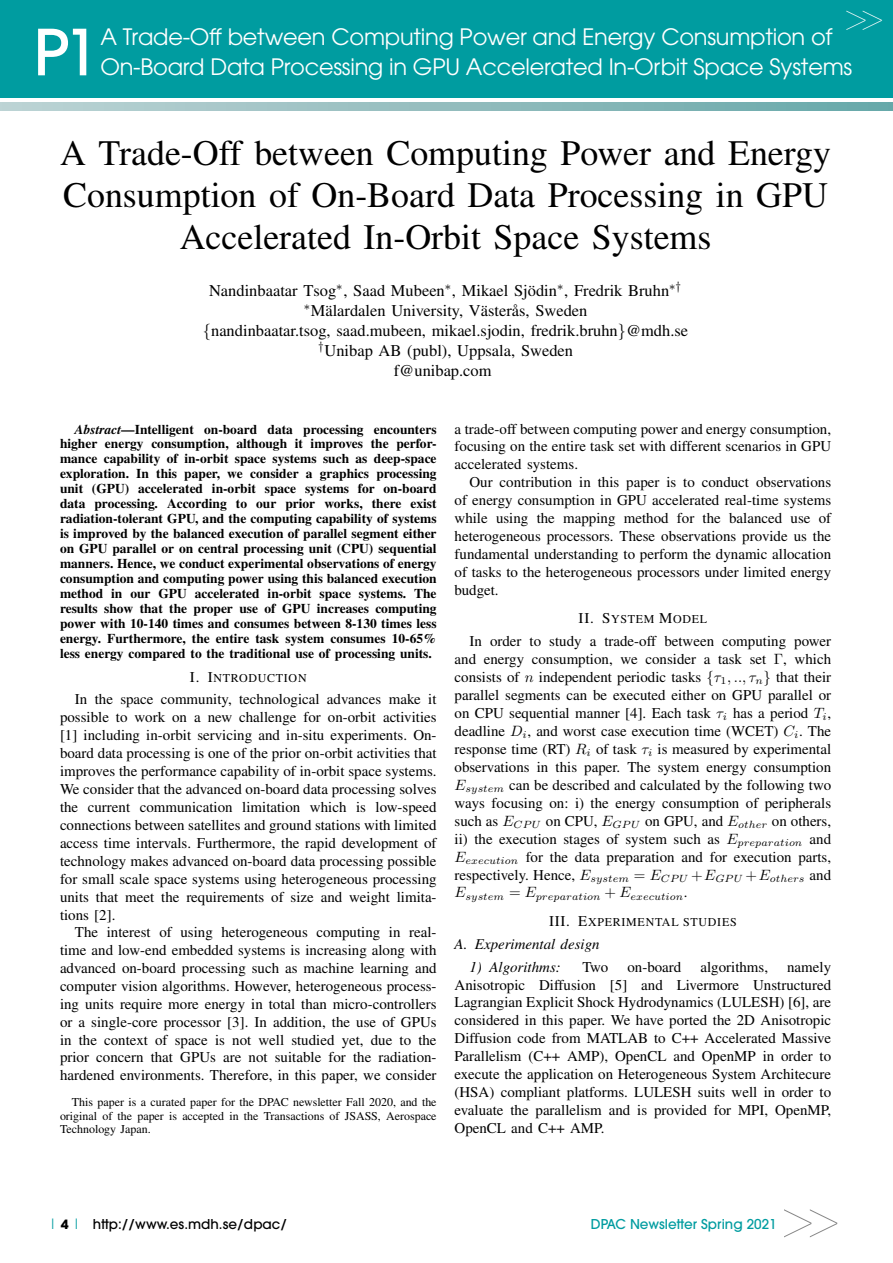
<style>
.page{position:relative;width:893px;height:1263px;background:#fff}
.page>*{position:absolute;margin:0;border:0;box-sizing:border-box;transform-origin:0 0}
.t1{font:500 63px "ITC Avant Garde Pro";color:#fff}
.t2{font:200 54px "Helvetica Neue";color:#878787}
.t3{font:200 37.5px "Helvetica Neue";color:#fff}
.t4{font:35.85px/41.8px "Nimbus Rom No 9 L";color:#000;text-align:center}
.t5{font:22.5px/30px "ITC Avant Garde Pro";letter-spacing:-.01em;color:#fff}
.t6{font:16.5px/20.1px "Nimbus Rom No 9 L";color:#000}
.t7{font:15px/18px "Nimbus Rom No 9 L";color:#000;text-align:justify}
.t8{font:italic 15px "Nimbus Rom No 9 L";color:#000}
.t9{font:500 13.5px/15px "Nimbus Rom No 9 L";color:#000;text-align:justify}
.t10{font:500 13.5px "ITC Avant Garde Pro";color:#000}
.t11{font:500 13.5px "ITC Avant Garde Pro";color:#009ca0}
.t12{font:12px/13.5px "Nimbus Rom No 9 L";color:#000;text-align:justify}
.t13{font:12px "Nimbus Rom No 9 L";letter-spacing:.06em;color:#000}
.t14{font:10.5px "CMMI7";color:#000}
.s1{font-family:"CMSY10";font-size:16.35px}
.s2{font-style:italic}
.s3{font-size:15px}
.s4{font-family:"CMR10"}
.s5{font-family:"CMMI10"}
.s6{font-family:"CMSY10"}
.s7{font-family:"Frutiger";font-weight:300;font-stretch:condensed;font-size:15px;color:#009ca0}
.s8{font-weight:700;font-size:12.75px}
</style>
<div class="page">
<svg style="left:0;top:102px;width:893px;height:9px;background:#92bdbe"></svg>
<div style="left:0;top:0;width:893px;height:98px;background:#009ca0"></div>
<h1 class="t1" style="left:34px;top:12px;width:66px">P1</h1>
<h3 class="t3" style="left:845px;top:-12px;width:40px">&gt;&gt;</h3>
<h3 class="t5" style="left:100px;top:22px;width:753px">A Trade-Off between Computing Power and Energy Consumption of<br>On-Board Data Processing in GPU Accelerated In-Orbit Space Systems</h3>
<h3 class="t4" style="left:60px;top:133px;width:772px">A Trade-Off between Computing Power and Energy<br>Consumption of On-Board Data Processing in GPU<br>Accelerated In-Orbit Space Systems</h3>
<p class="t6" style="left:209px;top:280px;width:474px">Nandinbaatar Tsog<sup>∗</sup>, Saad Mubeen<sup>∗</sup>, Mikael Sjodin<sup>∗</sup>, Fredrik Bruhn<sup>∗†</sup></p>
<p class="t6" style="left:304px;top:280px;width:285px;text-indent:226px">¨ <sup>∗</sup>Malardalen University, Vasteras, Sweden</p>
<p class="t6" style="left:326px;top:300px;width:7px">¨</p>
<p class="t6" style="left:482px;top:300px;width:7px">¨</p>
<p class="t6" style="left:513px;top:300px;width:7px">˚</p>
<p class="t6" style="left:203px;top:320px;width:487px"><span class="s1">{</span>nandinbaatar.tsog, saad.mubeen, mikael.sjodin, fredrik.bruhn<span class="s1">}</span>@mdh.se</p>
<p class="t6" style="left:318px;top:341px;width:256px"><sup>†</sup>Unibap AB (publ), Uppsala, Sweden</p>
<p class="t6" style="left:394px;top:361px;width:99px">f@unibap.com</p>
<p class="t9" style="left:60px;top:422px;width:378px;text-indent:15px"><span class="s2">Abstract</span>—Intelligent on-board data processing encounters higher energy consumption, although it improves the perfor&shy;mance capability of in-orbit space systems such as deep-space exploration. In this paper, we consider a graphics processing unit (GPU) accelerated in-orbit space systems for on-board data processing. According to our prior works, there exist radiation-tolerant GPU, and the computing capability of systems is improved by the balanced execution of parallel segment either on GPU parallel or on central processing unit (CPU) sequential manners. Hence, we conduct experimental observations of energy consumption and computing power using this balanced execution method in our GPU accelerated in-orbit space systems. The results show that the proper use of GPU increases computing power with 10-140 times and consumes between 8-130 times less energy. Furthermore, the entire task system consumes 10-65% less energy compared to the traditional use of processing units.</p>
<p class="t13" style="left:190px;top:671px;width:118px"><span class="s3">I. I</span>NTRODUCTION</p>
<p class="t7" style="left:60px;top:690px;width:378px;text-indent:15px">In the space community, technological advances make it possible to work on a new challenge for on-orbit activities [1] including in-orbit servicing and in-situ experiments. On&shy;board data processing is one of the prior on-orbit activities that improves the performance capability of in-orbit space systems.<br>We consider that the advanced on-board data processing solves the current communication limitation which is low-speed connections between satellites and ground stations with limited access time intervals. Furthermore, the rapid development of technology makes advanced on-board data processing possible for small scale space systems using heterogeneous processing units that meet the requirements of size and weight limita&shy;tions [2].</p>
<p class="t7" style="left:60px;top:923px;width:378px;text-indent:15px">The interest of using heterogeneous computing in real&shy;time and low-end embedded systems is increasing along with advanced on-board processing such as machine learning and computer vision algorithms. However, heterogeneous process&shy;ing units require more energy in total than micro-controllers or a single-core processor [3]. In addition, the use of GPUs in the context of space is not well studied yet, due to the prior concern that GPUs are not suitable for the radiation&shy;hardened environments. Therefore, in this paper, we consider</p>
<p class="t12" style="left:60px;top:1095px;width:378px;text-indent:12px">This paper is a curated paper for the DPAC newsletter Fall 2020, and the original of the paper is accepted in the Transactions of JSASS, Aerospace Technology Japan.</p>
<p class="t7" style="left:455px;top:420px;width:378px">a trade-off between computing power and energy consumption, focusing on the entire task set with different scenarios in GPU accelerated systems.</p>
<p class="t7" style="left:455px;top:474px;width:378px;text-indent:15px">Our contribution in this paper is to conduct observations of energy consumption in GPU accelerated real-time systems while using the mapping method for the balanced use of heterogeneous processors. These observations provide us the fundamental understanding to perform the dynamic allocation of tasks to the heterogeneous processors under limited energy budget.</p>
<p class="t13" style="left:579px;top:612px;width:130px"><span class="s3">II. S</span>YSTEM <span class="s3">M</span>ODEL</p>
<p class="t7" style="left:455px;top:632px;width:378px;text-indent:15px">In order to study a trade-off between computing power and energy consumption, we consider a task set <span class="s4">Γ</span>, which consists of <span class="s5">n</span> independent periodic tasks <span class="s6">{</span><span class="s5">τ</span><sub>1</sub><span class="s5">, .., τ</span><sub>n</sub><span class="s6">}</span> that their parallel segments can be executed either on GPU parallel or on CPU sequential manner [4]. Each task <span class="s5">τ</span><sub>i</sub> has a period <span class="s5">T</span><sub>i</sub>, deadline <span class="s5">D</span><sub>i</sub>, and worst case execution time (WCET) <span class="s5">C</span><sub>i</sub>. The response time (RT) <span class="s5">R</span><sub>i</sub> of task <span class="s5">τ</span><sub>i</sub> is measured by experimental observations in this paper. The system energy consumption <span class="s5">E</span><sub>system</sub> can be described and calculated by the following two ways focusing on: i) the energy consumption of peripherals such as <span class="s5">E</span><sub>CPU</sub> on CPU, <span class="s5">E</span><sub>GP</sub> <sub>U</sub> on GPU, and <span class="s5">E</span><sub>other</sub> on others, ii) the execution stages of system such as <span class="s5">E</span><sub>preparation</sub> and <span class="s5">E</span><sub>execution</sub> for the data preparation and for execution parts, respectively. Hence, <span class="s5">E</span><sub>system</sub> <span class="s4">=</span> <span class="s5">E</span><sub>CPU</sub> <span class="s4">+</span><span class="s5">E</span><sub>GP</sub> <sub>U</sub> <span class="s4">+</span><span class="s5">E</span><sub>others</sub> and</p>
<p class="t14" style="left:455px;top:892px;width:235px"><sup>E</sup>system <sup>=</sup> <sup>E</sup>preparation <sup>+</sup> <sup>E</sup>execution<sup>.</sup></p>
<p class="t13" style="left:549px;top:915px;width:189px"><span class="s3">III. E</span>XPERIMENTAL STUDIES</p>
<p class="t8" style="left:455px;top:935px;width:147px">A. Experimental design</p>
<p class="t8" style="left:469px;top:958px;width:93px">1) Algorithms:</p>
<p class="t7" style="left:582px;top:958px;width:28px">Two</p>
<p class="t7" style="left:627px;top:958px;width:55px">on-board</p>
<p class="t7" style="left:700px;top:958px;width:69px">algorithms,</p>
<p class="t7" style="left:455px;top:958px;width:378px;text-indent:333px">namely Anisotropic Diffusion [5] and Livermore Unstructured Lagrangian Explicit Shock Hydrodynamics (LULESH) [6], are considered in this paper. We have ported the 2D Anisotropic Diffusion code from MATLAB to C++ Accelerated Massive Parallelism (C++ AMP), OpenCL and OpenMP in order to execute the application on Heterogeneous System Architecure (HSA) compliant platforms. LULESH suits well in order to evaluate the parallelism and is provided for MPI, OpenMP, OpenCL and C++ AMP.</p>
<p class="t10" style="left:51px;top:1215px;width:238px"><span class="s7">I</span> <span class="s8">4</span> <span class="s7">I</span> http://www.es.mdh.se/dpac/</p>
<p class="t11" style="left:591px;top:1215px;width:187px">DPAC Newsletter Spring 2021</p>
<h2 class="t2" style="left:781px;top:1176px;width:60px">&gt;&gt;</h2>
</div>
